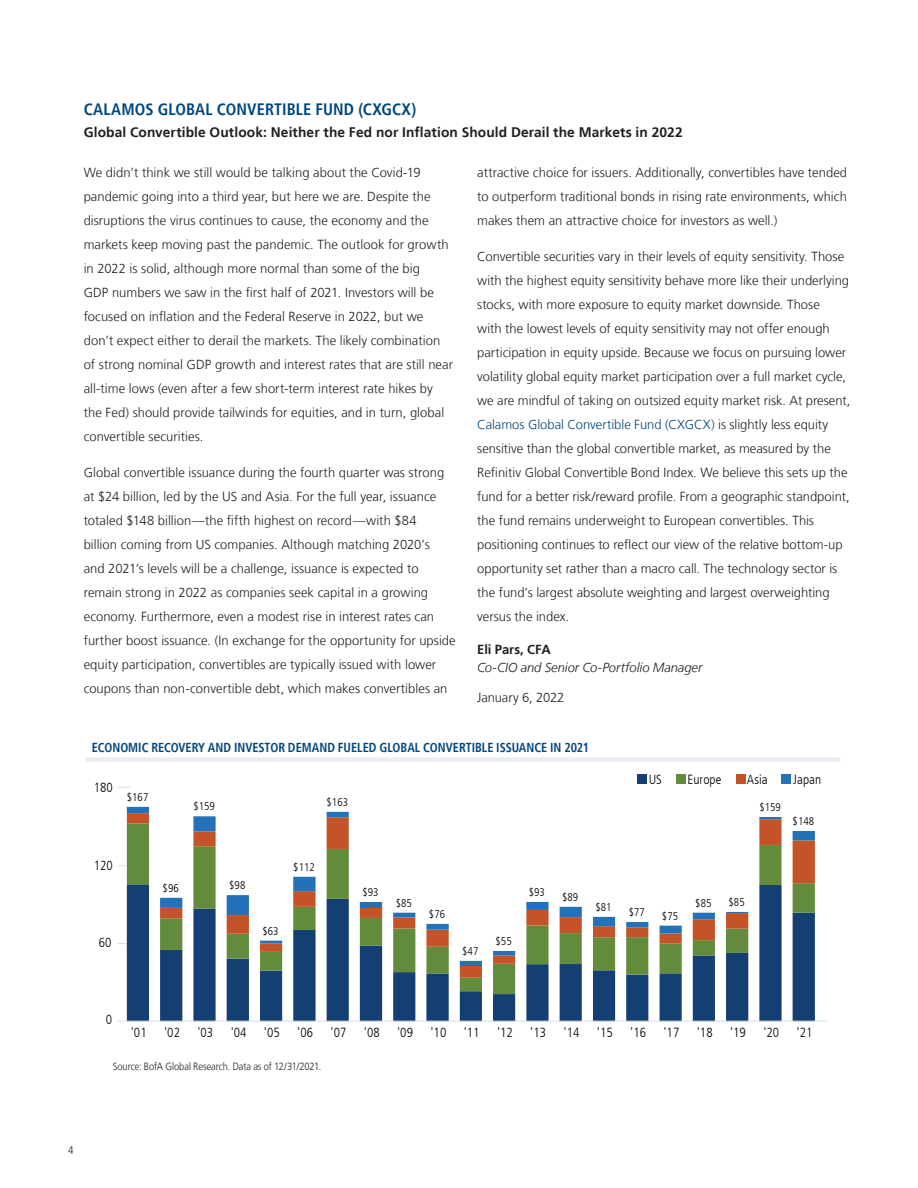
<style>
.page{position:relative;width:918px;height:1188px;background:#fff}
.page>*{position:absolute;margin:0;border:0;box-sizing:border-box;transform-origin:0 0}
.t1{font:700 condensed 16.5px "Frutiger LT";letter-spacing:.005em;color:#00467e}
.t2{font:700 13.8px "Frutiger LT";letter-spacing:.01em;color:#231f20}
.t3{font:300 13.2px/24px "Frutiger LT";color:#231f20}
.t4{font:300 condensed 13.2px "Frutiger LT";letter-spacing:.005em;color:#040503}
.t5{font:italic 300 13.2px "Frutiger LT";letter-spacing:-.005em;color:#231f20}
.t6{font:700 13.2px "Frutiger LT";letter-spacing:-.005em;color:#231f20}
.t7{font:700 condensed 13.05px "Frutiger LT";color:#00467e;scale:.94 1}
.t8{font:300 condensed 11.25px "Frutiger LT";color:#040503}
.t9{font:condensed 11.25px "Frutiger LT";color:#45555f}
.t10{font:300 10.5px "Frutiger LT";letter-spacing:-.01em;color:#231f20;scale:.89 1}
.s1{color:#00467e}
</style>
<div class="page">
<div style="left:85px;top:757px;width:756px;height:5px;background:#e7edf2"></div>
<svg style="left:127px;top:994px;width:688px;height:27px;fill:#133f72"></svg>
<svg style="left:127px;top:978px;width:688px;height:16px;fill:#133f72"></svg>
<svg style="left:127px;top:966px;width:688px;height:12px"></svg>
<svg style="left:127px;top:961px;width:688px;height:5px"></svg>
<svg style="left:127px;top:774px;width:688px;height:187px"></svg>
<div style="left:637px;top:775px;width:9px;height:9px;background:#133f72"></div>
<div style="left:676px;top:775px;width:9px;height:9px;background:#628c3c"></div>
<div style="left:736px;top:775px;width:9px;height:9px;background:#c45427"></div>
<div style="left:782px;top:775px;width:9px;height:9px;background:#2271b9"></div>
<hr style="left:118px;top:1021px;width:709px;height:1px;background:#dcdddf">
<svg style="left:118px;top:787px;width:12px;height:1px"></svg>
<p class="t1" style="left:84px;top:99px;width:334px">CALAMOS GLOBAL CONVERTIBLE FUND (CXGCX)</p>
<p class="t2" style="left:84px;top:124px;width:601px">Global Convertible Outlook: Neither the Fed nor Inflation Should Derail the Markets in 2022</p>
<p class="t3" style="left:84px;top:161px;width:371px">We didn’t think we still would be talking about the Covid-19 pandemic going into a third year, but here we are. Despite the disruptions the virus continues to cause, the economy and the markets keep moving past the pandemic. The outlook for growth in 2022 is solid, although more normal than some of the big<br>GDP numbers we saw in the first half of 2021. Investors will be focused on inflation and the Federal Reserve in 2022, but we don’t expect either to derail the markets. The likely combination of strong nominal GDP growth and interest rates that are still near all-time lows (even after a few short-term interest rate hikes by the Fed) should provide tailwinds for equities, and in turn, global convertible securities.</p>
<p class="t3" style="left:84px;top:461px;width:374px">Global convertible issuance during the fourth quarter was strong at $24 billion, led by the US and Asia. For the full year, issuance totaled $148 billion—the fifth highest on record—with $84<br>billion coming from US companies. Although matching 2020’s<br>and 2021’s levels will be a challenge, issuance is expected to remain strong in 2022 as companies seek capital in a growing economy. Furthermore, even a modest rise in interest rates can further boost issuance. (In exchange for the opportunity for upside equity participation, convertibles are typically issued with lower coupons than non-convertible debt, which makes convertibles an</p>
<p class="t3" style="left:477px;top:161px;width:371px;text-align:justify">attractive choice for issuers. Additionally, convertibles have tended to outperform traditional bonds in rising rate environments, which makes them an attractive choice for investors as well.)</p>
<p class="t3" style="left:477px;top:245px;width:375px">Convertible securities vary in their levels of equity sensitivity. Those with the highest equity sensitivity behave more like their underlying stocks, with more exposure to equity market downside. Those<br>with the lowest levels of equity sensitivity may not offer enough participation in equity upside. Because we focus on pursuing lower volatility global equity market participation over a full market cycle, we are mindful of taking on outsized equity market risk. At present, <span class="s1">Calamos Global Convertible Fund (CXGCX)</span> is slightly less equity sensitive than the global convertible market, as measured by the Refinitiv Global Convertible Bond Index. We believe this sets up the fund for a better risk/reward profile. From a geographic standpoint, the fund remains underweight to European convertibles. This positioning continues to reflect our view of the relative bottom-up opportunity set rather than a macro call. The technology sector is the fund’s largest absolute weighting and largest overweighting versus the index.</p>
<p class="t6" style="left:477px;top:642px;width:75px">Eli Pars, CFA</p>
<p class="t5" style="left:477px;top:660px;width:227px">Co-CIO and Senior Co-Portfolio Manager</p>
<p class="t3" style="left:477px;top:686px;width:89px">January 6, 2022</p>
<p class="t7" style="left:92px;top:740px;width:531px">ECONOMIC RECOVERY AND INVESTOR DEMAND FUELED GLOBAL CONVERTIBLE ISSUANCE IN 2021</p>
<p class="t4" style="left:94px;top:780px;width:21px">180</p>
<p class="t8" style="left:127px;top:791px;width:23px">$167</p>
<p class="t8" style="left:193px;top:800px;width:23px">$159</p>
<p class="t8" style="left:327px;top:796px;width:23px">$163</p>
<p class="t4" style="left:94px;top:858px;width:21px">120</p>
<p class="t4" style="left:99px;top:935px;width:14px">60</p>
<p class="t8" style="left:163px;top:882px;width:18px">$96</p>
<p class="t8" style="left:229px;top:879px;width:18px">$98</p>
<p class="t8" style="left:293px;top:861px;width:23px">$112</p>
<p class="t8" style="left:263px;top:924px;width:18px">$63</p>
<p class="t8" style="left:362px;top:886px;width:18px">$93</p>
<p class="t8" style="left:396px;top:896px;width:18px">$85</p>
<p class="t8" style="left:429px;top:908px;width:18px">$76</p>
<p class="t8" style="left:462px;top:945px;width:18px">$47</p>
<p class="t8" style="left:496px;top:935px;width:18px">$55</p>
<p class="t8" style="left:529px;top:886px;width:18px">$93</p>
<p class="t8" style="left:562px;top:891px;width:18px">$89</p>
<p class="t8" style="left:595px;top:901px;width:18px">$81</p>
<p class="t4" style="left:649px;top:772px;width:15px">US</p>
<p class="t4" style="left:688px;top:772px;width:35px">Europe</p>
<p class="t4" style="left:747px;top:772px;width:22px">Asia</p>
<p class="t4" style="left:793px;top:772px;width:30px">Japan</p>
<p class="t8" style="left:759px;top:801px;width:23px">$159</p>
<p class="t8" style="left:793px;top:815px;width:23px">$148</p>
<p class="t8" style="left:629px;top:906px;width:18px">$77</p>
<p class="t8" style="left:662px;top:909px;width:18px">$75</p>
<p class="t8" style="left:695px;top:896px;width:18px">$85</p>
<p class="t8" style="left:729px;top:896px;width:18px">$85</p>
<p class="t4" style="left:106px;top:1012px;width:8px">0</p>
<p class="t4" style="left:131px;top:1025px;width:17px">'01</p>
<p class="t4" style="left:164px;top:1025px;width:17px">'02</p>
<p class="t4" style="left:197px;top:1025px;width:17px">'03</p>
<p class="t4" style="left:231px;top:1025px;width:17px">'04</p>
<p class="t4" style="left:264px;top:1025px;width:17px">'05</p>
<p class="t4" style="left:297px;top:1025px;width:17px">'06</p>
<p class="t4" style="left:331px;top:1025px;width:17px">'07</p>
<p class="t4" style="left:364px;top:1025px;width:17px">'08</p>
<p class="t4" style="left:397px;top:1025px;width:17px">'09</p>
<p class="t4" style="left:430px;top:1025px;width:17px">'10</p>
<p class="t4" style="left:464px;top:1025px;width:17px">'11</p>
<p class="t4" style="left:497px;top:1025px;width:17px">'12</p>
<p class="t4" style="left:530px;top:1025px;width:17px">'13</p>
<p class="t4" style="left:564px;top:1025px;width:17px">'14</p>
<p class="t4" style="left:597px;top:1025px;width:17px">'15</p>
<p class="t4" style="left:630px;top:1025px;width:17px">'16</p>
<p class="t4" style="left:663px;top:1025px;width:17px">'17</p>
<p class="t4" style="left:697px;top:1025px;width:17px">'18</p>
<p class="t4" style="left:730px;top:1025px;width:17px">'19</p>
<p class="t4" style="left:763px;top:1025px;width:17px">'20</p>
<p class="t4" style="left:797px;top:1025px;width:17px">'21</p>
<p class="t10" style="left:113px;top:1060px;width:236px">Source: BofA Global Research. Data as of 12/31/2021.</p>
<p class="t9" style="left:68px;top:1144px;width:7px">4</p>
</div>
